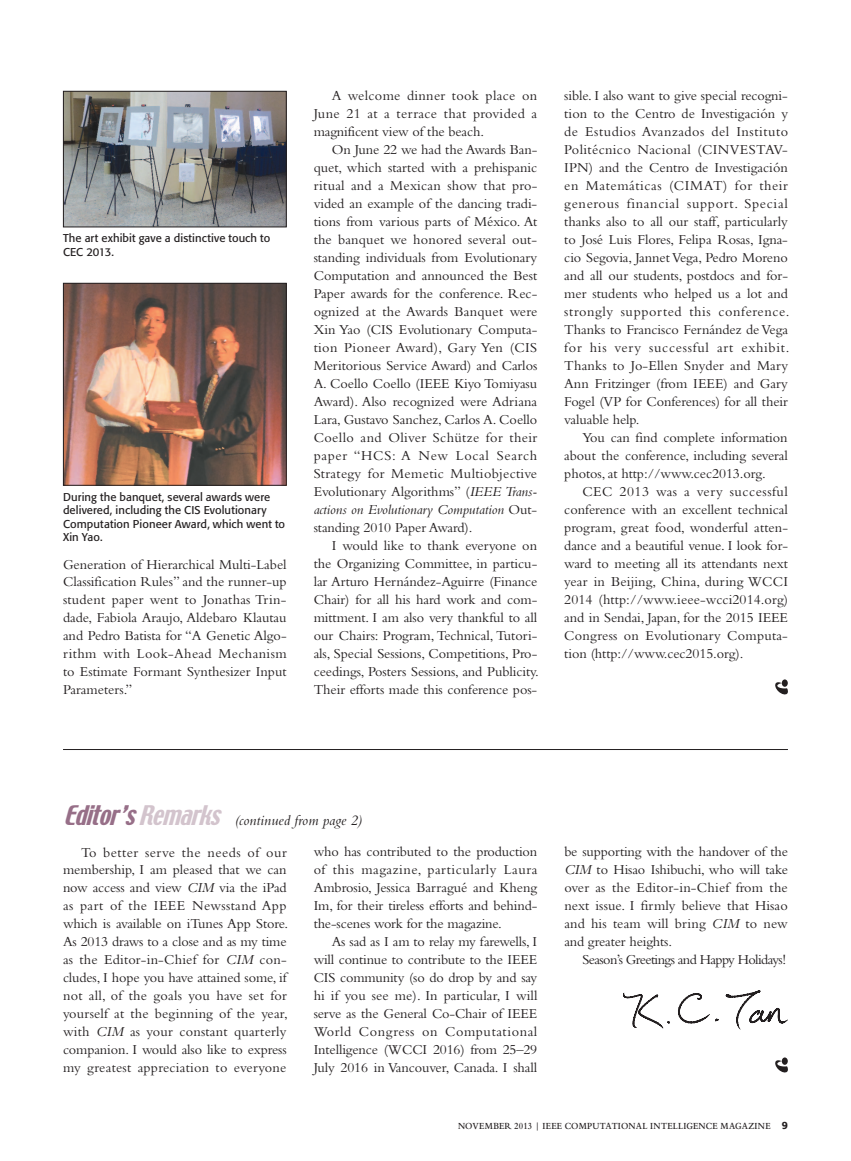
<style>
.page{position:relative;width:851px;height:1161px;background:#fff}
.page>*{position:absolute;margin:0;border:0;box-sizing:border-box;transform-origin:0 0}
.t1{font:italic 15px "Bembo Std";letter-spacing:.005em;color:#231f20}
.t2{font:14.25px/18px "Bembo Std";letter-spacing:-.005em;color:#231f20;text-align:justify}
.t3{font:14.25px "Bembo Std";letter-spacing:-.04em;color:#231f20}
.t4{font:11.25px/13.5px "Formata";letter-spacing:.005em;color:#231f20}
.t5{font:600 9.75px "Bembo Std";letter-spacing:.025em;color:#231f20;scale:.9 1}
.s1{font-style:italic}
.s2{font-family:"Techno";font-size:24px;color:#976f88}
.s3{font-family:"Techno";font-size:24px;color:#d3c4cd}
.s4{font-family:"Formata";font-weight:500;font-size:10.5px}
</style>
<div class="page">
<svg style="left:775px;top:682px;width:12px;height:12px"></svg>
<svg style="left:781px;top:679px;width:6px;height:8px"></svg>
<img style="left:65px;top:93px;width:219px;height:132px">
<div style="left:63px;top:91px;width:223px;height:136px;border:1px solid #231f20"></div>
<img style="left:65px;top:285px;width:219px;height:199px">
<div style="left:63px;top:283px;width:223px;height:203px;border:1px solid #231f20"></div>
<svg style="left:678px;top:993px;width:31px;height:30px"></svg>
<svg style="left:725px;top:990px;width:62px;height:39px"></svg>
<svg style="left:623px;top:993px;width:47px;height:35px"></svg>
<svg style="left:775px;top:1060px;width:12px;height:12px"></svg>
<svg style="left:781px;top:1057px;width:6px;height:8px"></svg>
<hr style="left:63px;top:749px;width:725px;height:1px;background:#231f20">
<p class="t4" style="left:63px;top:231px;width:209px">The art exhibit gave a distinctive touch to<br>CEC 2013.</p>
<p class="t4" style="left:63px;top:490px;width:224px">During the banquet, several awards were delivered, including the CIS Evolutionary Computation Pioneer Award, which went to Xin Yao.</p>
<p class="t2" style="left:63px;top:555px;width:225px">Generation of Hierarchical Multi-Label Classification Rules” and the runner-up student paper went to Jonathas Trin&shy;dade, Fabiola Araujo, Aldebaro Klautau and Pedro Batista for “A Genetic Algo&shy;rithm with Look-Ahead Mechanism to Estimate Formant Synthesizer Input Parameters.”</p>
<p class="t2" style="left:314px;top:87px;width:225px;text-indent:18px">A welcome dinner took place on June 21 at a terrace that provided a magnificent view of the beach.</p>
<p class="t2" style="left:314px;top:141px;width:225px;text-indent:18px">On June 22 we had the Awards Ban&shy;quet, which started with a prehispanic ritual and a Mexican show that pro&shy;vided an example of the dancing tradi&shy;tions from various parts of México. At the banquet we honored several out&shy;standing individuals from Evolutionary Computation and announced the Best Paper awards for the conference. Rec&shy;ognized at the Awards Banquet were Xin Yao (CIS Evolutionary Computa&shy;tion Pioneer Award), Gary Yen (CIS Meritorious Service Award) and Carlos A. Coello Coello (IEEE Kiyo Tomiyasu Award). Also recognized were Adriana Lara, Gustavo Sanchez, Carlos A. Coello Coello and Oliver Schütze for their paper “HCS: A New Local Search Strategy for Memetic Multiobjective Evolutionary Algorithms” (<span class="s1">IEEE Trans&shy;actions on Evolutionary Computation</span> Out&shy;standing 2010 Paper Award).</p>
<p class="t2" style="left:314px;top:537px;width:226px;text-indent:18px">I would like to thank everyone on the Organizing Committee, in particu&shy;lar Arturo Hernández-Aguirre (Finance Chair) for all his hard work and com&shy;mittment. I am also very thankful to all our Chairs: Program, Technical, Tutori&shy;als, Special Sessions, Competitions, Pro&shy;ceedings, Posters Sessions, and Publicity.<br>Their efforts made this conference pos-</p>
<p class="t2" style="left:564px;top:87px;width:227px;text-align:left">sible. I also want to give special recogni&shy;tion to the Centro de Investigación y de Estudios Avanzados del Instituto Politécnico Nacional (CINVESTAV-IPN) and the Centro de Investigación en Matemáticas (CIMAT) for their generous financial support. Special thanks also to all our staff, particularly to José Luis Flores, Felipa Rosas, Igna&shy;cio Segovia, Jannet Vega, Pedro Moreno and all our students, postdocs and for&shy;mer students who helped us a lot and strongly supported this conference.<br>Thanks to Francisco Fernández de Vega for his very successful art exhibit.<br>Thanks to Jo-Ellen Snyder and Mary Ann Fritzinger (from IEEE) and Gary Fogel (VP for Conferences) for all their valuable help.</p>
<p class="t2" style="left:564px;top:429px;width:225px;text-indent:18px">You can find complete information about the conference, including several photos, at http://www.cec2013.org.</p>
<p class="t2" style="left:564px;top:483px;width:225px;text-indent:18px">CEC 2013 was a very successful conference with an excellent technical program, great food, wonderful atten&shy;dance and a beautiful venue. I look for&shy;ward to meeting all its attendants next year in Beijing, China, during WCCI 2014 (http://www.ieee-wcci2014.org) and in Sendai, Japan, for the 2015 IEEE Congress on Evolutionary Computa&shy;tion (http://www.cec2015.org).</p>
<p class="t1" style="left:63px;top:811px;width:300px"><span class="s2">Editor’s</span> <span class="s3">Remarks</span> (continued from page 2)</p>
<p class="t2" style="left:63px;top:843px;width:226px;text-indent:18px">To better serve the needs of our membership, I am pleased that we can now access and view <span class="s1">CIM</span> via the iPad as part of the IEEE Newsstand App which is available on iTunes App Store.<br>As 2013 draws to a close and as my time as the Editor-in-Chief for <span class="s1">CIM</span> con&shy;cludes, I hope you have attained some, if not all, of the goals you have set for yourself at the beginning of the year, with <span class="s1">CIM</span> as your constant quarterly companion. I would also like to express my greatest appreciation to everyone</p>
<p class="t2" style="left:314px;top:843px;width:225px">who has contributed to the production of this magazine, particularly Laura Ambrosio, Jessica Barragué and Kheng Im, for their tireless efforts and behind&shy;the-scenes work for the magazine.</p>
<p class="t2" style="left:314px;top:933px;width:225px;text-indent:18px">As sad as I am to relay my farewells, I will continue to contribute to the IEEE CIS community (so do drop by and say hi if you see me). In particular, I will serve as the General Co-Chair of IEEE World Congress on Computational Intelligence (WCCI 2016) from 25–29<br>July 2016 in Vancouver, Canada. I shall</p>
<p class="t2" style="left:564px;top:843px;width:225px">be supporting with the handover of the <span class="s1">CIM</span> to Hisao Ishibuchi, who will take over as the Editor-in-Chief from the next issue. I firmly believe that Hisao and his team will bring <span class="s1">CIM</span> to new and greater heights.</p>
<p class="t3" style="left:582px;top:952px;width:205px">Season’s Greetings and Happy Holidays!</p>
<p class="t5" style="left:458px;top:1121px;width:368px">NOVEMBER 2013 | IEEE COMPUTATIONAL INTELLIGENCE MAGAZINE <span class="s4">9</span></p>
</div>
